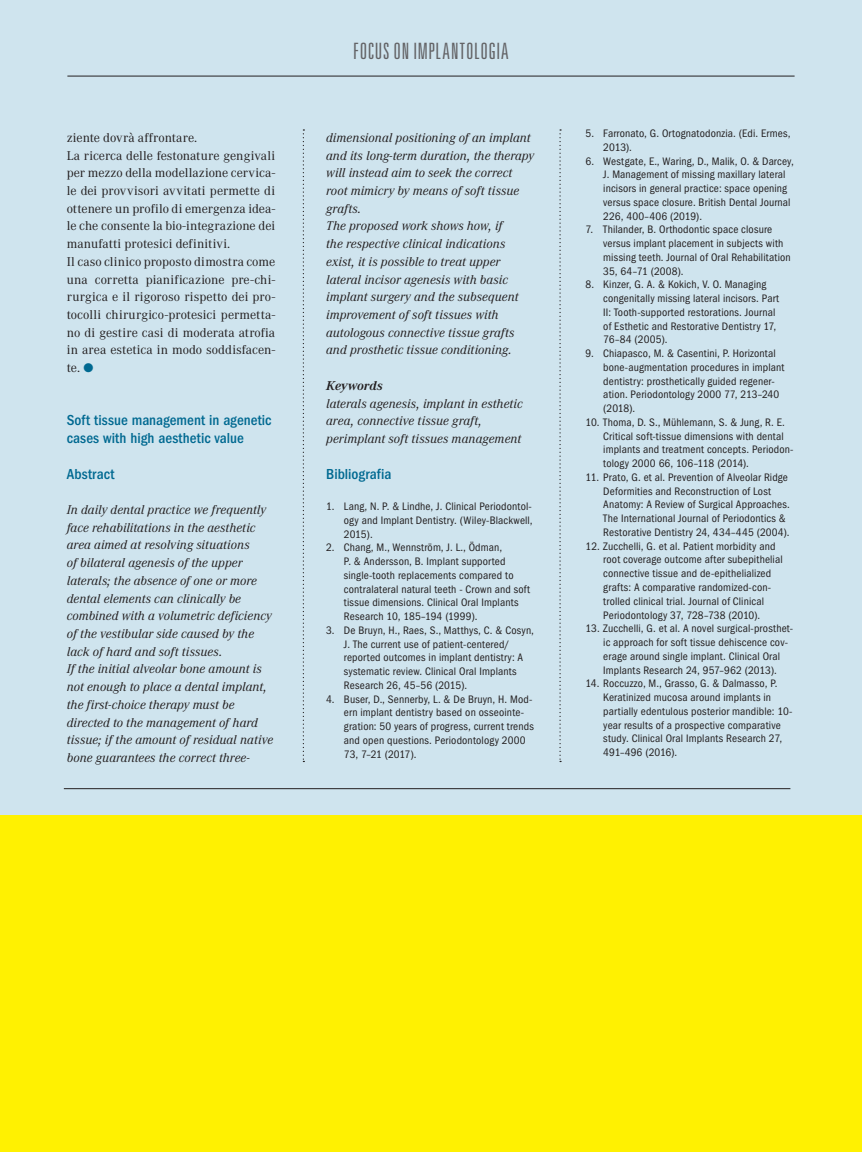
<style>
.page{position:relative;width:862px;height:1152px;background:#fff}
.page>*{position:absolute;margin:0;border:0;box-sizing:border-box;transform-origin:0 0}
.t1{font:300 ultra-condensed 22.5px "Univers";letter-spacing:.03em;color:#636366}
.t2{font:500 condensed 15px/17.8px "ITC Franklin Gothic Std";letter-spacing:.005em;color:#006991}
.t3{font:italic 12.5px/17.8px "Corporate ABQ";letter-spacing:.005em;color:#231f20}
.t4{font:12.5px/17.8px "Corporate ABQ";letter-spacing:.005em;color:#231f20}
.t5{font:italic 700 12.5px "Corporate ABQ";letter-spacing:.005em;color:#231f20}
.t6{font:condensed 11.25px/13.8px "ITC Franklin Gothic Std";letter-spacing:.015em;color:#231f20}
.s1{color:#006991}
</style>
<div class="page">
<hr style="left:861px;top:0;width:1px;height:1152px;background:#cfe4ee">
<div style="left:0;top:0;width:861px;height:1152px;background:#cfe4ee"></div>
<hr style="left:67px;top:76px;width:727px;height:1px;background:#231f20">
<div style="left:0;top:815px;width:861px;height:337px;background:#fff101"></div>
<hr style="left:64px;top:788px;width:726px;height:1px;background:#231f20">
<svg style="left:302px;top:129px;width:2px;height:633px"></svg>
<svg style="left:559px;top:129px;width:1px;height:633px"></svg>
<p class="t4" style="left:67px;top:129px;width:210px">ziente dovrà affrontare.<br>La ricerca delle festonature gengivali per mezzo della modellazione cervica&shy;le dei provvisori avvitati permette di ottenere un profilo di emergenza idea&shy;le che consente la bio-integrazione dei manufatti protesici definitivi.<br>Il caso clinico proposto dimostra come una corretta pianificazione pre-chi&shy;rurgica e il rigoroso rispetto dei pro&shy;tocolli chirurgico-protesici permetta&shy;no di gestire casi di moderata atrofia in area estetica in modo soddisfacen&shy;te. <span class="s1">●</span></p>
<h2 class="t2" style="left:67px;top:411px;width:206px">Soft tissue management in agenetic cases with high aesthetic value</h2>
<h2 class="t2" style="left:67px;top:465px;width:49px">Abstract</h2>
<p class="t3" style="left:67px;top:501px;width:208px">In daily dental practice we frequently face rehabilitations in the aesthetic area aimed at resolving situations<br>of bilateral agenesis of the upper laterals; the absence of one or more dental elements can clinically be combined with a volumetric deficiency of the vestibular side caused by the lack of hard and soft tissues.<br>If the initial alveolar bone amount is not enough to place a dental implant, the first-choice therapy must be directed to the management of hard tissue; if the amount of residual native bone guarantees the correct three-</p>
<h1 class="t1" style="left:353px;top:39px;width:157px">FOCUS ON IMPLANTOLOGIA</h1>
<p class="t3" style="left:326px;top:129px;width:209px">dimensional positioning of an implant and its long-term duration, the therapy will instead aim to seek the correct root mimicry by means of soft tissue grafts.<br>The proposed work shows how, if<br>the respective clinical indications exist, it is possible to treat upper lateral incisor agenesis with basic implant surgery and the subsequent improvement of soft tissues with autologous connective tissue grafts and prosthetic tissue conditioning.</p>
<p class="t5" style="left:326px;top:378px;width:58px">Keywords</p>
<p class="t3" style="left:326px;top:394px;width:198px">laterals agenesis, implant in esthetic area, connective tissue graft, perimplant soft tissues management</p>
<h2 class="t2" style="left:326px;top:465px;width:67px">Bibliografia</h2>
<p class="t6" style="left:344px;top:499px;width:190px;text-align:justify;text-indent:-18px">1. Lang, N. P. &amp; Lindhe, J. Clinical Periodontol&shy;ogy and Implant Dentistry. (Wiley-Blackwell, 2015).</p>
<p class="t6" style="left:344px;top:541px;width:188px;text-indent:-18px">2. Chang, M., Wennström, J. L., Ödman,<br>P. &amp; Andersson, B. Implant supported single-tooth replacements compared to contralateral natural teeth - Crown and soft tissue dimensions. Clinical Oral Implants Research 10, 185–194 (1999).</p>
<p class="t6" style="left:344px;top:623px;width:191px;text-indent:-18px">3. De Bruyn, H., Raes, S., Matthys, C. &amp; Cosyn, J. The current use of patient-centered/ reported outcomes in implant dentistry: A systematic review. Clinical Oral Implants Research 26, 45–56 (2015).</p>
<p class="t6" style="left:344px;top:692px;width:191px;text-indent:-18px">4. Buser, D., Sennerby, L. &amp; De Bruyn, H. Mod&shy;ern implant dentistry based on osseointe&shy;gration: 50 years of progress, current trends and open questions. Periodontology 2000<br>73, 7–21 (2017).</p>
<p class="t6" style="left:603px;top:127px;width:188px;text-indent:-18px">5. Farronato, G. Ortognatodonzia. (Edi. Ermes,<br>2013).</p>
<p class="t6" style="left:603px;top:154px;width:192px;text-indent:-18px">6. Westgate, E., Waring, D., Malik, O. &amp; Darcey, J. Management of missing maxillary lateral incisors in general practice: space opening versus space closure. British Dental Journal 226, 400–406 (2019).</p>
<p class="t6" style="left:603px;top:223px;width:189px;text-indent:-18px">7. Thilander, B. Orthodontic space closure versus implant placement in subjects with missing teeth. Journal of Oral Rehabilitation 35, 64–71 (2008).</p>
<p class="t6" style="left:603px;top:278px;width:177px;text-indent:-18px">8. Kinzer, G. A. &amp; Kokich, V. O. Managing congenitally missing lateral incisors. Part II: Tooth-supported restorations. Journal of Esthetic and Restorative Dentistry 17, 76–84 (2005).</p>
<p class="t6" style="left:603px;top:347px;width:182px;text-indent:-18px">9. Chiapasco, M. &amp; Casentini, P. Horizontal bone-augmentation procedures in implant dentistry: prosthetically guided regener&shy;ation. Periodontology 2000 77, 213–240 (2018).</p>
<p class="t6" style="left:603px;top:415px;width:191px;text-indent:-18px">10. Thoma, D. S., Mühlemann, S. &amp; Jung, R. E.<br>Critical soft-tissue dimensions with dental implants and treatment concepts. Periodon&shy;tology 2000 66, 106–118 (2014).</p>
<p class="t6" style="left:603px;top:470px;width:188px;text-indent:-18px">11. Prato, G. et al. Prevention of Alveolar Ridge Deformities and Reconstruction of Lost Anatomy: A Review of Surgical Approaches.<br>The International Journal of Periodontics &amp; Restorative Dentistry 24, 434–445 (2004).</p>
<p class="t6" style="left:603px;top:539px;width:181px;text-indent:-18px">12. Zucchelli, G. et al. Patient morbidity and root coverage outcome after subepithelial connective tissue and de-epithelialized grafts: A comparative randomized-con&shy;trolled clinical trial. Journal of Clinical Periodontology 37, 728–738 (2010).</p>
<p class="t6" style="left:603px;top:622px;width:191px;text-indent:-18px">13. Zucchelli, G. et al. A novel surgical-prosthet&shy;ic approach for soft tissue dehiscence cov&shy;erage around single implant. Clinical Oral Implants Research 24, 957–962 (2013).</p>
<p class="t6" style="left:603px;top:677px;width:191px;text-indent:-18px">14. Roccuzzo, M., Grasso, G. &amp; Dalmasso, P.<br>Keratinized mucosa around implants in partially edentulous posterior mandible: 10- year results of a prospective comparative study. Clinical Oral Implants Research 27, 491–496 (2016).</p>
</div>
